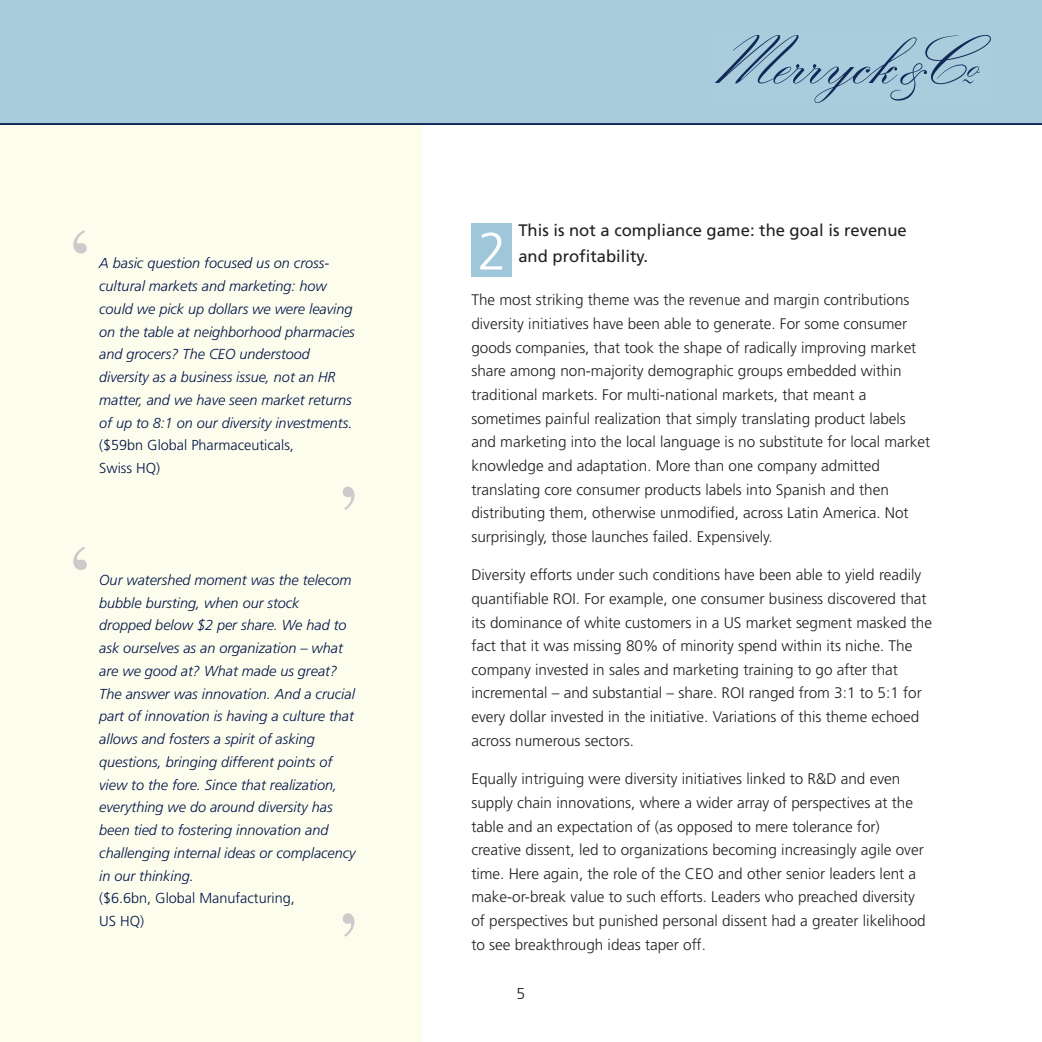
<style>
.page{position:relative;width:1042px;height:1042px;background:#fff}
.page>*{position:absolute;margin:0;border:0;box-sizing:border-box;transform-origin:0 0}
.t1{font:96.25px "Times";color:#cccaca}
.t2{font:96.25px "Times";color:#cccaca;scale:.88 1}
.t3{font:300 52.5px "Frutiger";color:#fff}
.t4{font:16.62px/26.2px "Frutiger";color:#231f20}
.t5{font:300 15.75px "Frutiger";color:#231f20}
.t6{font:300 15.4px/23.6px "Frutiger";color:#231f20}
.t7{font:italic 300 14.35px/22.8px "Frutiger";color:#001447}
.t8{font:300 14.35px/22.8px "Frutiger";color:#001447}
</style>
<div class="page">
<div style="left:0;top:0;width:422px;height:1042px;background:#fdfdee"></div>
<div style="left:0;top:0;width:1042px;height:124px;background:#a8ccdc"></div>
<img style="left:715px;top:34px;width:276px;height:69px">
<hr style="left:0;top:123px;width:1042px;height:2px;background:#001447">
<div style="left:471px;top:223px;width:40px;height:54px;background:#a0c7d9"></div>
<h1 class="t1" style="left:64px;top:205px;width:34px">‘</h1>
<p class="t7" style="left:99px;top:253px;width:257px">A basic question focused us on cross&shy;cultural markets and marketing: how could we pick up dollars we were leaving on the table at neighborhood pharmacies and grocers? The CEO understood diversity as a business issue, not an HR matter, and we have seen market returns of up to 8:1 on our diversity investments.</p>
<p class="t8" style="left:99px;top:435px;width:196px">($59bn Global Pharmaceuticals,<br>Swiss HQ)</p>
<h1 class="t2" style="left:362px;top:535px;width:33px;rotate:-180deg">‘</h1>
<h1 class="t1" style="left:64px;top:522px;width:34px">‘</h1>
<p class="t7" style="left:99px;top:569px;width:258px">Our watershed moment was the telecom bubble bursting, when our stock<br>dropped below $2 per share. We had to ask ourselves as an organization – what are we good at? What made us great?<br>The answer was innovation. And a crucial part of innovation is having a culture that allows and fosters a spirit of asking questions, bringing different points of view to the fore. Since that realization, everything we do around diversity has been tied to fostering innovation and challenging internal ideas or complacency in our thinking.</p>
<p class="t8" style="left:99px;top:888px;width:197px">($6.6bn, Global Manufacturing,<br>US HQ)</p>
<h1 class="t2" style="left:362px;top:961px;width:33px;rotate:-180deg">‘</h1>
<p class="t4" style="left:518px;top:218px;width:390px">This is not a compliance game: the goal is revenue and profitability.</p>
<p class="t6" style="left:471px;top:289px;width:460px">The most striking theme was the revenue and margin contributions diversity initiatives have been able to generate. For some consumer goods companies, that took the shape of radically improving market share among non-majority demographic groups embedded within traditional markets. For multi-national markets, that meant a sometimes painful realization that simply translating product labels and marketing into the local language is no substitute for local market knowledge and adaptation. More than one company admitted translating core consumer products labels into Spanish and then distributing them, otherwise unmodified, across Latin America. Not surprisingly, those launches failed. Expensively.</p>
<p class="t6" style="left:471px;top:564px;width:462px">Diversity efforts under such conditions have been able to yield readily quantifiable ROI. For example, one consumer business discovered that its dominance of white customers in a US market segment masked the fact that it was missing 80% of minority spend within its niche. The company invested in sales and marketing training to go after that incremental – and substantial – share. ROI ranged from 3:1 to 5:1 for every dollar invested in the initiative. Variations of this theme echoed across numerous sectors.</p>
<p class="t6" style="left:471px;top:768px;width:456px">Equally intriguing were diversity initiatives linked to R&amp;D and even supply chain innovations, where a wider array of perspectives at the table and an expectation of (as opposed to mere tolerance for) creative dissent, led to organizations becoming increasingly agile over time. Here again, the role of the CEO and other senior leaders lent a make-or-break value to such efforts. Leaders who preached diversity of perspectives but punished personal dissent had a greater likelihood to see breakthrough ideas taper off.</p>
<p class="t5" style="left:516px;top:987px;width:10px">5</p>
<h2 class="t3" style="left:477px;top:230px;width:31px">2</h2>
</div>
